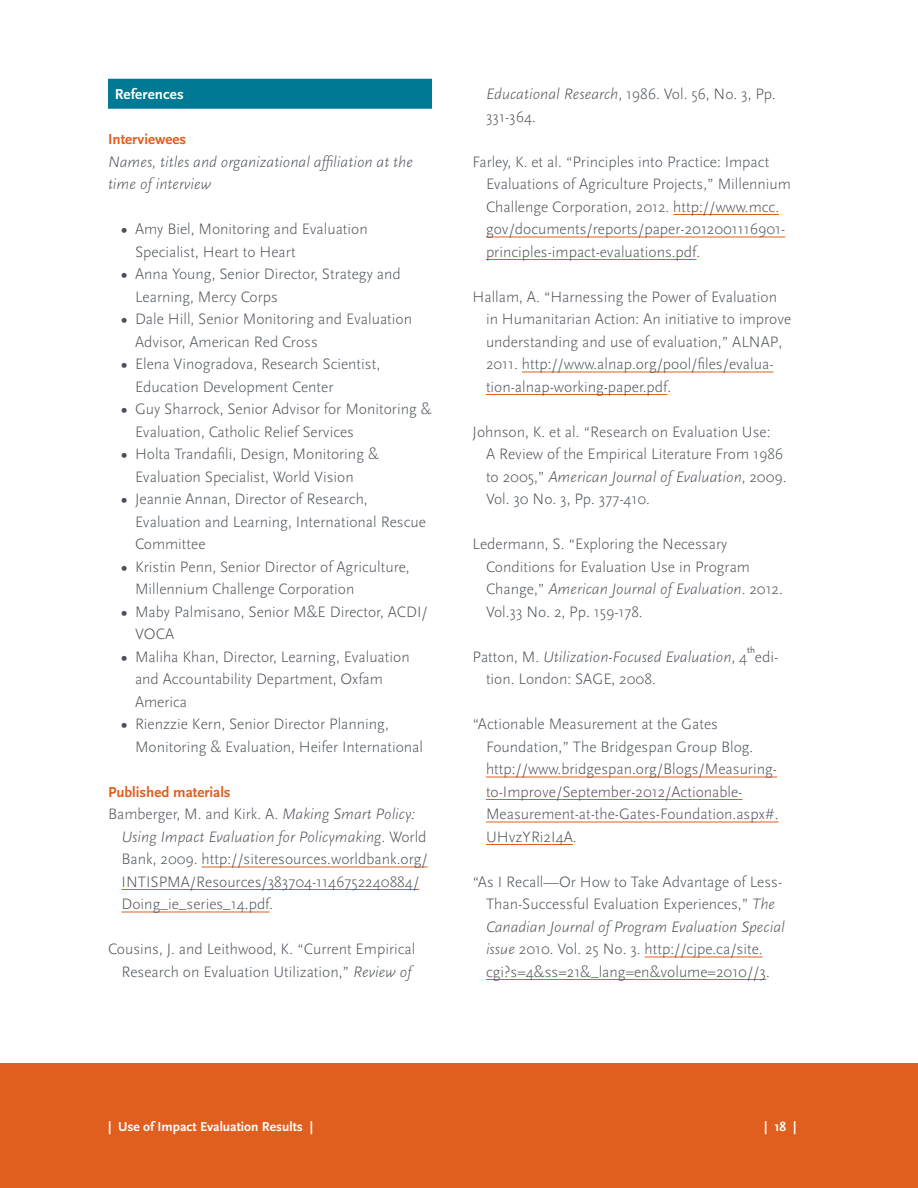
<style>
.page{position:relative;width:918px;height:1188px;background:#fff}
.page>*{position:absolute;margin:0;border:0;box-sizing:border-box;transform-origin:0 0}
.References{font:300 15.75px/22.5px "Scala Sans Pro";color:#4c5159}
.Bullet_1{font:300 15.75px/22.5px "Scala Sans Pro";color:#4c5159}
.Text{font:italic 300 15.75px/22.5px "Scala Sans Pro";color:#4c5159}
.References-2{font:italic 300 15.75px "Scala Sans Pro";color:#4c5159}
.Subhead_2{font:700 15px "Scala Sans Pro";color:#e05e1e}
.Subhead_1{font:700 15px "Scala Sans Pro";letter-spacing:.01em;color:#fff}
.t1{font:700 13.5px "Scala Sans Pro";color:#fff}
.References-3{font:9.15px "Scala Sans Pro";color:#4c5159}
.s1{font-weight:700}
.s2{font-style:italic}
.s3{font-style:normal}
</style>
<div class="page">
<div style="left:0;top:1064px;width:918px;height:124px;background:#e05e1e"></div>
<div style="left:108px;top:79px;width:324px;height:30px;background:#007995"></div>
<hr style="left:202px;top:867px;width:226px;height:1px;background:#e05e1e">
<hr style="left:122px;top:889px;width:297px;height:1px;background:#e05e1e">
<hr style="left:122px;top:912px;width:148px;height:1px;background:#e05e1e">
<hr style="left:673px;top:214px;width:106px;height:1px;background:#e05e1e">
<hr style="left:486px;top:237px;width:299px;height:1px;background:#e05e1e">
<hr style="left:486px;top:259px;width:210px;height:1px;background:#e05e1e">
<hr style="left:522px;top:372px;width:252px;height:1px;background:#e05e1e">
<hr style="left:486px;top:394px;width:181px;height:1px;background:#e05e1e">
<hr style="left:486px;top:777px;width:291px;height:1px;background:#e05e1e">
<hr style="left:486px;top:799px;width:256px;height:1px;background:#e05e1e">
<hr style="left:486px;top:822px;width:293px;height:1px;background:#e05e1e">
<hr style="left:486px;top:844px;width:87px;height:1px;background:#e05e1e">
<hr style="left:645px;top:957px;width:118px;height:1px;background:#e05e1e">
<hr style="left:486px;top:979px;width:280px;height:1px;background:#e05e1e">
<p class="Subhead_1" style="left:115px;top:85px;width:71px">References</p>
<p class="Subhead_2" style="left:108px;top:130px;width:80px">Interviewees</p>
<p class="Text" style="left:108px;top:150px;width:307px">Names, titles and organizational affiliation at the time of interview</p>
<p class="Bullet_1" style="left:135px;top:218px;width:234px;text-indent:-14px"><span class="s1">•</span> Amy Biel, Monitoring and Evaluation<br>Specialist, Heart to Heart</p>
<p class="Bullet_1" style="left:135px;top:263px;width:267px;text-indent:-14px"><span class="s1">•</span> Anna Young, Senior Director, Strategy and<br>Learning, Mercy Corps</p>
<p class="Bullet_1" style="left:135px;top:308px;width:279px;text-indent:-14px"><span class="s1">•</span> Dale Hill, Senior Monitoring and Evaluation<br>Advisor, American Red Cross</p>
<p class="Bullet_1" style="left:135px;top:353px;width:247px;text-indent:-14px"><span class="s1">•</span> Elena Vinogradova, Research Scientist,<br>Education Development Center</p>
<p class="Bullet_1" style="left:135px;top:398px;width:298px;text-indent:-14px"><span class="s1">•</span> Guy Sharrock, Senior Advisor for Monitoring &amp;<br>Evaluation, Catholic Relief Services</p>
<p class="Bullet_1" style="left:135px;top:443px;width:245px;text-indent:-14px"><span class="s1">•</span> Holta Trandafili, Design, Monitoring &amp;<br>Evaluation Specialist, World Vision</p>
<p class="Bullet_1" style="left:135px;top:488px;width:292px;text-indent:-14px"><span class="s1">•</span> Jeannie Annan, Director of Research,<br>Evaluation and Learning, International Rescue<br>Committee</p>
<p class="Bullet_1" style="left:135px;top:555px;width:276px;text-indent:-14px"><span class="s1">•</span> Kristin Penn, Senior Director of Agriculture,<br>Millennium Challenge Corporation</p>
<p class="Bullet_1" style="left:135px;top:600px;width:294px;text-indent:-14px"><span class="s1">•</span> Maby Palmisano, Senior M&amp;E Director, ACDI/<br>VOCA</p>
<p class="Bullet_1" style="left:135px;top:645px;width:276px;text-indent:-14px"><span class="s1">•</span> Maliha Khan, Director, Learning, Evaluation and Accountability Department, Oxfam<br>America</p>
<p class="Bullet_1" style="left:135px;top:713px;width:290px;text-indent:-14px"><span class="s1">•</span> Rienzzie Kern, Senior Director Planning,<br>Monitoring &amp; Evaluation, Heifer International</p>
<p class="Subhead_2" style="left:108px;top:783px;width:124px">Published materials</p>
<p class="References" style="left:122px;top:803px;width:308px;text-indent:-14px">Bamberger, M. and Kirk. A. <span class="s2">Making Smart Policy:<br>Using Impact Evaluation for Policymaking</span>. World Bank, 2009. http://siteresources.worldbank.org/ INTISPMA/Resources/383704-1146752240884/ Doing_ie_series_14.pdf.</p>
<p class="References" style="left:108px;top:938px;width:309px;text-align:right">Cousins, J. and Leithwood, K. “Current Empirical<br>Research on Evaluation Utilization,” <span class="s2">Review of</span></p>
<p class="References" style="left:486px;top:83px;width:292px"><span class="s2">Educational Research</span>, 1986. Vol. 56, No. 3, Pp.<br>331-364.</p>
<p class="References" style="left:486px;top:150px;width:307px;text-indent:-14px">Farley, K. et al. “Principles into Practice: Impact Evaluations of Agriculture Projects,” Millennium Challenge Corporation, 2012. http://www.mcc. gov/documents/reports/paper-2012001116901- principles-impact-evaluations.pdf.</p>
<p class="References" style="left:486px;top:285px;width:307px;text-indent:-14px">Hallam, A. “Harnessing the Power of Evaluation in Humanitarian Action: An initiative to improve understanding and use of evaluation,” ALNAP, 2011. http://www.alnap.org/pool/files/evalua&shy;tion-alnap-working-paper.pdf.</p>
<p class="References" style="left:486px;top:420px;width:302px;text-indent:-14px">Johnson, K. et al. “Research on Evaluation Use:<br>A Review of the Empirical Literature From 1986 to 2005,” <span class="s2">American Journal of Evaluation</span>, 2009.<br>Vol. 30 No. 3, Pp. 377-410.</p>
<p class="References" style="left:486px;top:533px;width:298px;text-indent:-14px">Ledermann, S. “Exploring the Necessary Conditions for Evaluation Use in Program Change,” <span class="s2">American Journal of Evaluation</span>. 2012.<br>Vol.33 No. 2, Pp. 159-178.</p>
<p class="References-2" style="left:472px;top:647px;width:276px"><span class="s3">Patton, M.</span> Utilization-Focused Evaluation<span class="s3">, 4</span></p>
<p class="References-3" style="left:747px;top:645px;width:9px">th</p>
<p class="References" style="left:755px;top:645px;width:25px">edi-</p>
<p class="References" style="left:486px;top:668px;width:171px">tion. London: SAGE, 2008.</p>
<p class="References" style="left:486px;top:713px;width:294px;text-indent:-14px">“Actionable Measurement at the Gates Foundation,” The Bridgespan Group Blog. http://www.bridgespan.org/Blogs/Measuring&shy;to-Improve/September-2012/Actionable-Measurement-at-the-Gates-Foundation.aspx#.<br>UHvzYRi2I4A.</p>
<p class="References" style="left:486px;top:870px;width:300px;text-indent:-14px">“As I Recall—Or How to Take Advantage of Less-Than-Successful Evaluation Experiences,” <span class="s2">The Canadian Journal of Program Evaluation Special issue</span> 2010. Vol. 25 No. 3. http://cjpe.ca/site. cgi?s=4&amp;ss=21&amp;_lang=en&amp;volume=2010//3.</p>
<p class="t1" style="left:108px;top:1118px;width:207px">| Use of Impact Evaluation Results |</p>
<p class="t1" style="left:764px;top:1118px;width:34px">| 18 |</p>
</div>
